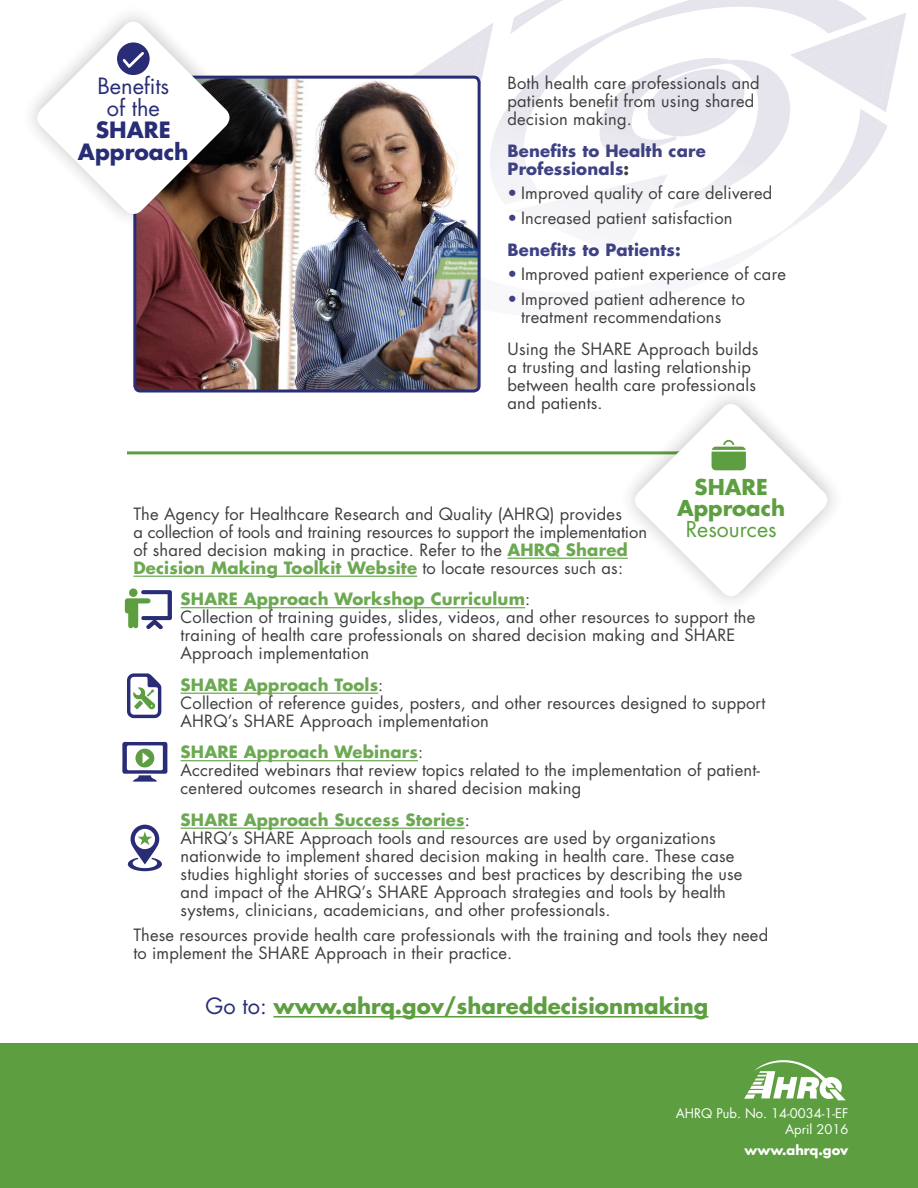
<style>
.page{position:relative;width:918px;height:1188px;background:#fff}
.page>*{position:absolute;margin:0;border:0;box-sizing:border-box;transform-origin:0 0}
.t1{font:21.9px/21.9px "Futura Std";color:#292d76;text-align:center}
.t2{font:700 21.3px/21.3px "Futura";color:#5d9f40;text-align:center}
.t3{font:21.3px "Futura Std";color:#5d9f40}
.Body_2-pager{font:16.5px/18px "Futura Std";letter-spacing:.01em;color:#3e3e3f}
.Paragraph_Style_1{font:16.5px/18px "Futura Std";letter-spacing:.01em;color:#3e3e3f}
.Body_2-pager-2{font:700 16.5px/18px "Futura";letter-spacing:.01em;color:#3e4284}
.steps-blue{font:12.9px "Futura Std";color:#fff}
.steps-blue-2{font:700 12.9px/20.9px "Futura";color:#fff;text-align:right}
.s1{font-family:"Futura";font-weight:700}
.s2{color:#3e3e3f}
.s3{color:#3e4284}
.s4{font-family:"Futura";font-weight:700;color:#6da953}
.s5{font-family:"Futura Std";font-weight:400;font-size:21.9px;color:#292d76}
.s6{font-family:"Futura Std";font-weight:400}
</style>
<div class="page">
<svg style="left:490px;top:105px;width:378px;height:100px"></svg>
<svg style="left:510px;top:0;width:396px;height:136px"></svg>
<svg style="left:366px;top:23px;width:128px;height:97px"></svg>
<div style="left:0;top:1043px;width:918px;height:145px;background:#5d9f40"></div>
<img style="left:137px;top:80px;width:340px;height:309px">
<div style="left:133px;top:76px;width:348px;height:317px;border:3px solid #292d76;border-radius:5px"></div>
<hr style="left:127px;top:451px;width:569px;height:3px;background:#5d9f40">
<svg style="left:631px;top:399px;width:201px;height:202px"></svg>
<svg style="left:32px;top:15px;width:229px;height:230px"></svg>
<svg style="left:33px;top:17px;width:201px;height:202px"></svg>
<hr style="left:507px;top:558px;width:121px;height:1px;background:#6da953">
<hr style="left:133px;top:576px;width:284px;height:1px;background:#6da953">
<hr style="left:181px;top:607px;width:344px;height:1px;background:#6da953">
<hr style="left:181px;top:693px;width:197px;height:1px;background:#6da953">
<hr style="left:181px;top:760px;width:237px;height:1px;background:#6da953">
<hr style="left:181px;top:828px;width:284px;height:1px;background:#6da953">
<svg style="left:122px;top:742px;width:45px;height:40px"></svg>
<svg style="left:125px;top:590px;width:47px;height:40px"></svg>
<div style="left:129px;top:588px;width:9px;height:9px;background:#5d9f40;border-radius:50%"></div>
<svg style="left:127px;top:673px;width:34px;height:45px"></svg>
<svg style="left:744px;top:1060px;width:102px;height:40px"></svg>
<svg style="left:128px;top:825px;width:34px;height:46px"></svg>
<hr style="left:273px;top:1016px;width:435px;height:2px;background:#5d9f40">
<p class="t1" style="left:78px;top:75px;width:112px">Benefits<br>of the<br><span class="s1">SHARE<br>Approach</span></p>
<p class="Body_2-pager" style="left:508px;top:74px;width:254px">Both health care professionals and patients benefit from using shared decision making.</p>
<p class="Body_2-pager-2" style="left:508px;top:141px;width:200px">Benefits to Health care<br>Professionals<span class="s2">:</span></p>
<p class="Body_2-pager" style="left:508px;top:185px;width:266px"><span class="s3">•</span> Improved quality of care delivered</p>
<p class="Body_2-pager" style="left:508px;top:209px;width:226px"><span class="s3">•</span> Increased patient satisfaction</p>
<p class="Body_2-pager-2" style="left:508px;top:240px;width:175px">Benefits to Patients:</p>
<p class="Body_2-pager" style="left:508px;top:266px;width:280px"><span class="s3">•</span> Improved patient experience of care</p>
<p class="Body_2-pager" style="left:521px;top:290px;width:225px;text-indent:-14px"><span class="s3">•</span> Improved patient adherence to treatment recommendations</p>
<p class="Paragraph_Style_1" style="left:508px;top:340px;width:252px">Using the SHARE Approach builds a trusting and lasting relationship between health care professionals and patients.</p>
<p class="t2" style="left:677px;top:475px;width:110px">SHARE<br>Approach</p>
<p class="t3" style="left:686px;top:516px;width:92px">Resources</p>
<p class="Body_2-pager" style="left:133px;top:505px;width:515px">The Agency for Healthcare Research and Quality (AHRQ) provides<br>a collection of tools and training resources to support the implementation of shared decision making in practice. Refer to the <span class="s4">AHRQ Shared Decision Making Toolkit Website</span> to locate resources such as:</p>
<p class="Body_2-pager" style="left:181px;top:590px;width:576px"><span class="s4">SHARE Approach Workshop Curriculum</span>:<br>Collection of training guides, slides, videos, and other resources to support the training of health care professionals on shared decision making and SHARE Approach implementation</p>
<p class="Body_2-pager" style="left:181px;top:676px;width:586px"><span class="s4">SHARE Approach Tools</span>:<br>Collection of reference guides, posters, and other resources designed to support<br>AHRQ’s SHARE Approach implementation</p>
<p class="Body_2-pager" style="left:181px;top:743px;width:581px"><span class="s4">SHARE Approach Webinars</span>:<br>Accredited webinars that review topics related to the implementation of patient&shy;centered outcomes research in shared decision making</p>
<p class="Body_2-pager" style="left:181px;top:811px;width:563px"><span class="s4">SHARE Approach Success Stories</span>:<br>AHRQ’s SHARE Approach tools and resources are used by organizations nationwide to implement shared decision making in health care. These case studies highlight stories of successes and best practices by describing the use and impact of the AHRQ’s SHARE Approach strategies and tools by health systems, clinicians, academicians, and other professionals.</p>
<p class="Body_2-pager" style="left:133px;top:926px;width:636px">These resources provide health care professionals with the training and tools they need to implement the SHARE Approach in their practice.</p>
<p class="t2" style="left:206px;top:994px;width:504px"><span class="s5">Go to:</span> www.ahrq.gov/shareddecisionmaking</p>
<p class="steps-blue" style="left:676px;top:1105px;width:174px">AHRQ Pub. No. 14-0034-1-EF</p>
<p class="steps-blue-2" style="left:745px;top:1118px;width:105px"><span class="s6">April 2016 </span>www.ahrq.gov</p>
</div>
